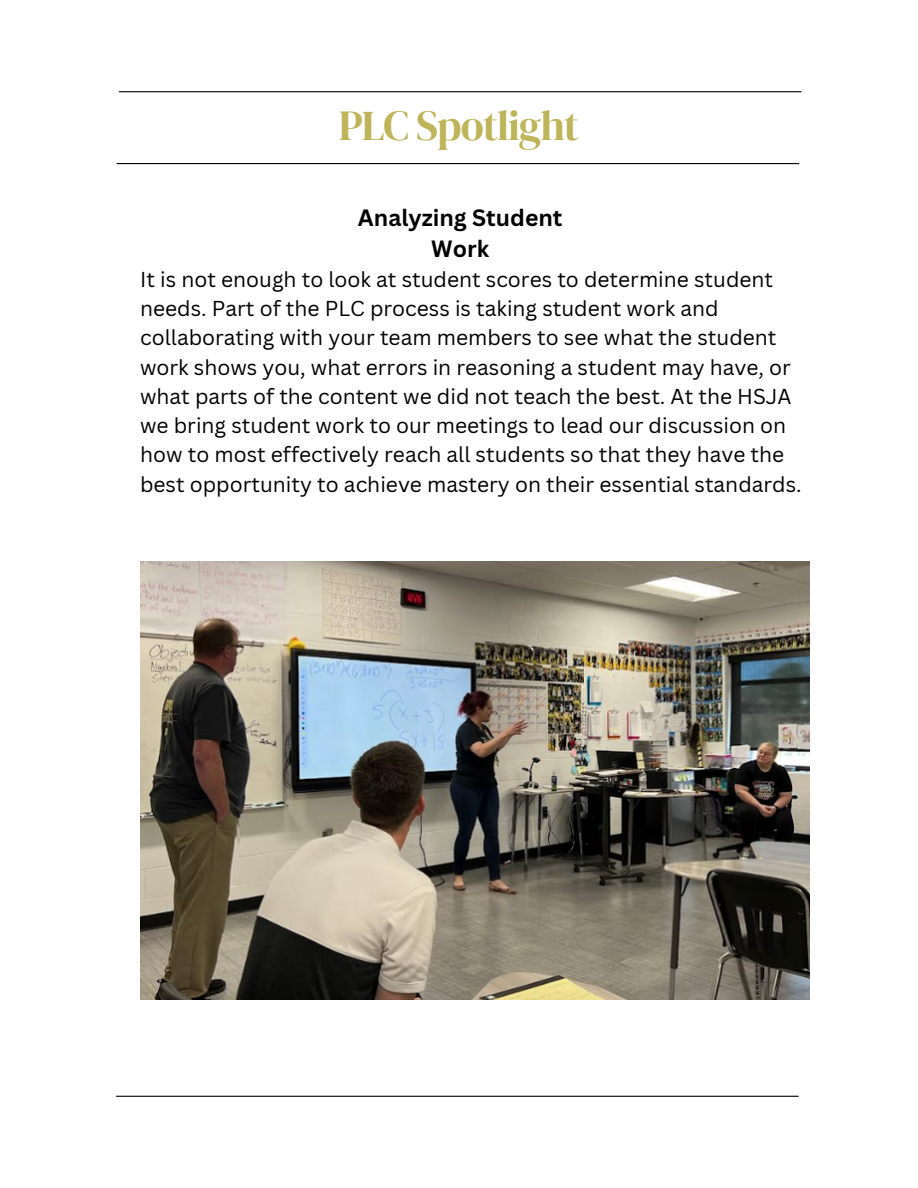
<style>
.page{position:relative;width:918px;height:1188px;background:#fff}
.page>*{position:absolute;margin:0;border:0;box-sizing:border-box;transform-origin:0 0}
.t1{font:42.3px "DM Serif Display";letter-spacing:-.025em;color:#beb459}
.t2{font:700 22.95px/31.5px "Canva Sans";color:#000;text-align:center}
.t3{font:21px/29.2px "Canva Sans";color:#000}
</style>
<div class="page">
<hr style="left:119px;top:91px;width:682px;height:1px;background:#000">
<hr style="left:116px;top:1096px;width:682px;height:1px;background:#000">
<hr style="left:117px;top:163px;width:682px;height:1px;background:#000">
<img style="left:140px;top:562px;width:669px;height:437px">
<h1 class="t1" style="left:339px;top:96px;width:242px">PLC Spotlight</h1>
<p class="t2" style="left:358px;top:201px;width:206px">Analyzing Student<br>Work</p>
<p class="t3" style="left:140px;top:264px;width:663px">It is not enough to look at student scores to determine student needs. Part of the PLC process is taking student work and collaborating with your team members to see what the student work shows you, what errors in reasoning a student may have, or what parts of the content we did not teach the best. At the HSJA we bring student work to our meetings to lead our discussion on how to most effectively reach all students so that they have the best opportunity to achieve mastery on their essential standards.</p>
</div>
